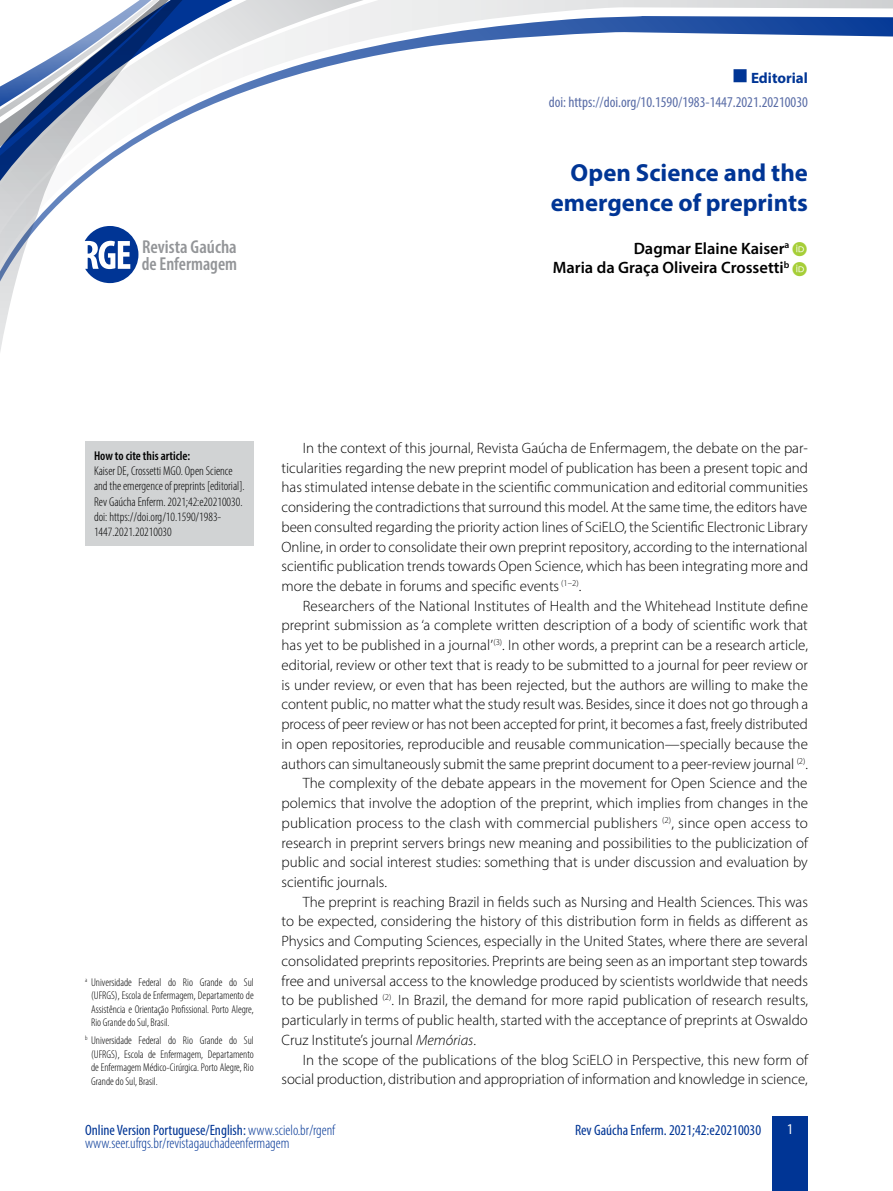
<style>
.page{position:relative;width:893px;height:1191px;background:#fff}
.page>*{position:absolute;margin:0;border:0;box-sizing:border-box;transform-origin:0 0}
.t1{font:700 24.75px/29.7px "Myriad Pro";color:#003595;text-align:right}
.t2{font:600 condensed 18.75px/16.6px "Myriad Pro";color:#939598}
.t3{font:600 16.5px/19.5px "Myriad Pro";color:#000;text-align:right}
.t4{font:300 15px/19.8px "Myriad Pro";color:#000;text-align:justify}
.t5{font:condensed 15px "Myriad Pro";color:#003595}
.t6{font:condensed 15px "Myriad Pro";color:#5a6da7}
.t7{font:300 condensed 15px "Myriad Pro";color:#003595}
.t8{font:700 15px "Myriad Pro";color:#003595}
.t9{font:condensed 15px "Myriad Pro";color:#fff}
.t10{font:300 condensed 12.75px/15.3px "Myriad Pro";color:#000}
.t11{font:600 condensed 12.75px "Myriad Pro";color:#000}
.t12{font:300 condensed 11.25px/13.5px "Myriad Pro";color:#000;text-align:justify}
.s1{font-style:italic}
.s2{font-weight:300}
</style>
<div class="page">
<svg style="left:202px;top:0;width:691px;height:109px"></svg>
<svg style="left:0;top:0;width:202px;height:352px"></svg>
<div style="left:772px;top:1116px;width:36px;height:75px;background:#003595"></div>
<svg style="left:85px;top:226px;width:53px;height:57px"></svg>
<div style="left:85px;top:441px;width:169px;height:104px;background:#d1d3d4"></div>
<svg style="left:734px;top:69px;width:13px;height:14px"></svg>
<p class="t8" style="left:751px;top:68px;width:58px">Editorial</p>
<p class="t2" style="left:142px;top:238px;width:97px">Revista Gaúcha de Enfermagem</p>
<p class="t6" style="left:549px;top:93px;width:261px">doi: https://doi.org/10.1590/1983-1447.2021.20210030</p>
<h1 class="t1" style="left:551px;top:157px;width:259px">Open Science and the emergence of preprints</h1>
<p class="t3" style="left:553px;top:238px;width:238px">Dagmar Elaine Kaiser<sup>a<br></sup>Maria da Graça Oliveira Crossetti<sup>b</sup></p>
<p class="t11" style="left:94px;top:448px;width:98px">How to cite this article:</p>
<p class="t10" style="left:94px;top:463px;width:152px">Kaiser DE, Crossetti MGO. Open Science and the emergence ofpreprints [editorial].<br>Rev Gaúcha Enferm. 2021;42:e20210030. doi: https://doi.org/10.1590/1983- 1447.2021.20210030</p>
<p class="t12" style="left:91px;top:975px;width:164px;text-indent:-6px"><sup>a</sup> Universidade Federal do Rio Grande do Sul (UFRGS), Escola de Enfermagem, Departamento de Assistência e Orientação Profissional. Porto Alegre, Rio Grande do Sul, Brasil.</p>
<p class="t12" style="left:91px;top:1033px;width:164px;text-indent:-6px"><sup>b</sup> Universidade Federal do Rio Grande do Sul (UFRGS), Escola de Enfermagem, Departamento de Enfermagem Médico-Cirúrgica. Porto Alegre, Rio Grande do Sul, Brasil.</p>
<p class="t4" style="left:281px;top:438px;width:528px;text-indent:21px">In the context of this journal, Revista Gaúcha de Enfermagem, the debate on the par&shy;ticularities regarding the new preprint model of publication has been a present topic and has stimulated intense debate in the scientific communication and editorial communities considering the contradictions that surround this model. At the same time, the editors have been consulted regarding the priority action lines of SciELO, the Scientific Electronic Library Online, in order to consolidate their own preprint repository, according to the international scientific publication trends towards Open Science, which has been integrating more and more the debate in forums and specific events <sup>(1–2)</sup>.</p>
<p class="t4" style="left:303px;top:595px;width:507px">Researchers of the National Institutes of Health and the Whitehead Institute define</p>
<p class="t4" style="left:281px;top:615px;width:528px">preprint submission as ‘a complete written description of a body of scientific work that</p>
<p class="t4" style="left:281px;top:635px;width:528px">has yet to be published in a journal’<sup>(3)</sup>. In other words, a preprint can be a research article,</p>
<p class="t4" style="left:281px;top:655px;width:528px">editorial, review or other text that is ready to be submitted to a journal for peer review or</p>
<p class="t4" style="left:281px;top:674px;width:528px">is under review, or even that has been rejected, but the authors are willing to make the</p>
<p class="t4" style="left:281px;top:694px;width:528px">content public, no matter what the study result was. Besides, since it does not go through a</p>
<p class="t4" style="left:281px;top:714px;width:528px">process of peer review or has not been accepted for print, it becomes a fast, freely distributed</p>
<p class="t4" style="left:281px;top:734px;width:528px">in open repositories, reproducible and reusable communication—specially because the</p>
<p class="t4" style="left:281px;top:753px;width:528px">authors can simultaneously submit the same preprint document to a peer-review journal <sup>(2)</sup>.</p>
<p class="t4" style="left:303px;top:773px;width:506px">The complexity of the debate appears in the movement for Open Science and the</p>
<p class="t4" style="left:281px;top:793px;width:528px">polemics that involve the adoption of the preprint, which implies from changes in the</p>
<p class="t4" style="left:281px;top:812px;width:528px">publication process to the clash with commercial publishers <sup>(2)</sup>, since open access to</p>
<p class="t4" style="left:281px;top:832px;width:528px">research in preprint servers brings new meaning and possibilities to the publicization of</p>
<p class="t4" style="left:281px;top:852px;width:528px">public and social interest studies: something that is under discussion and evaluation by</p>
<p class="t4" style="left:281px;top:872px;width:107px">scientific journals.</p>
<p class="t4" style="left:303px;top:891px;width:507px">The preprint is reaching Brazil in fields such as Nursing and Health Sciences. This was</p>
<p class="t4" style="left:281px;top:911px;width:528px">to be expected, considering the history of this distribution form in fields as different as</p>
<p class="t4" style="left:281px;top:931px;width:528px">Physics and Computing Sciences, especially in the United States, where there are several</p>
<p class="t4" style="left:281px;top:951px;width:528px">consolidated preprints repositories. Preprints are being seen as an important step towards</p>
<p class="t4" style="left:281px;top:970px;width:528px">free and universal access to the knowledge produced by scientists worldwide that needs</p>
<p class="t4" style="left:281px;top:990px;width:528px">to be published <sup>(2)</sup>. In Brazil, the demand for more rapid publication of research results,</p>
<p class="t4" style="left:281px;top:1010px;width:528px">particularly in terms of public health, started with the acceptance of preprints at Oswaldo</p>
<p class="t4" style="left:281px;top:1029px;width:196px">Cruz Institute’s journal <span class="s1">Memórias</span>.</p>
<p class="t4" style="left:303px;top:1049px;width:507px">In the scope of the publications of the blog SciELO in Perspective, this new form of</p>
<p class="t4" style="left:281px;top:1069px;width:528px">social production, distribution and appropriation of information and knowledge in science,</p>
<p class="t5" style="left:85px;top:1121px;width:252px">Online Version Portuguese/English: <span class="s2">www.scielo.br/rgenf</span></p>
<p class="t7" style="left:85px;top:1134px;width:206px">www.seer.ufrgs.br/revistagauchadeenfermagem</p>
<p class="t5" style="left:575px;top:1121px;width:188px">Rev Gaúcha Enferm. 2021;42:e20210030</p>
<p class="t9" style="left:787px;top:1120px;width:7px">1</p>
</div>
